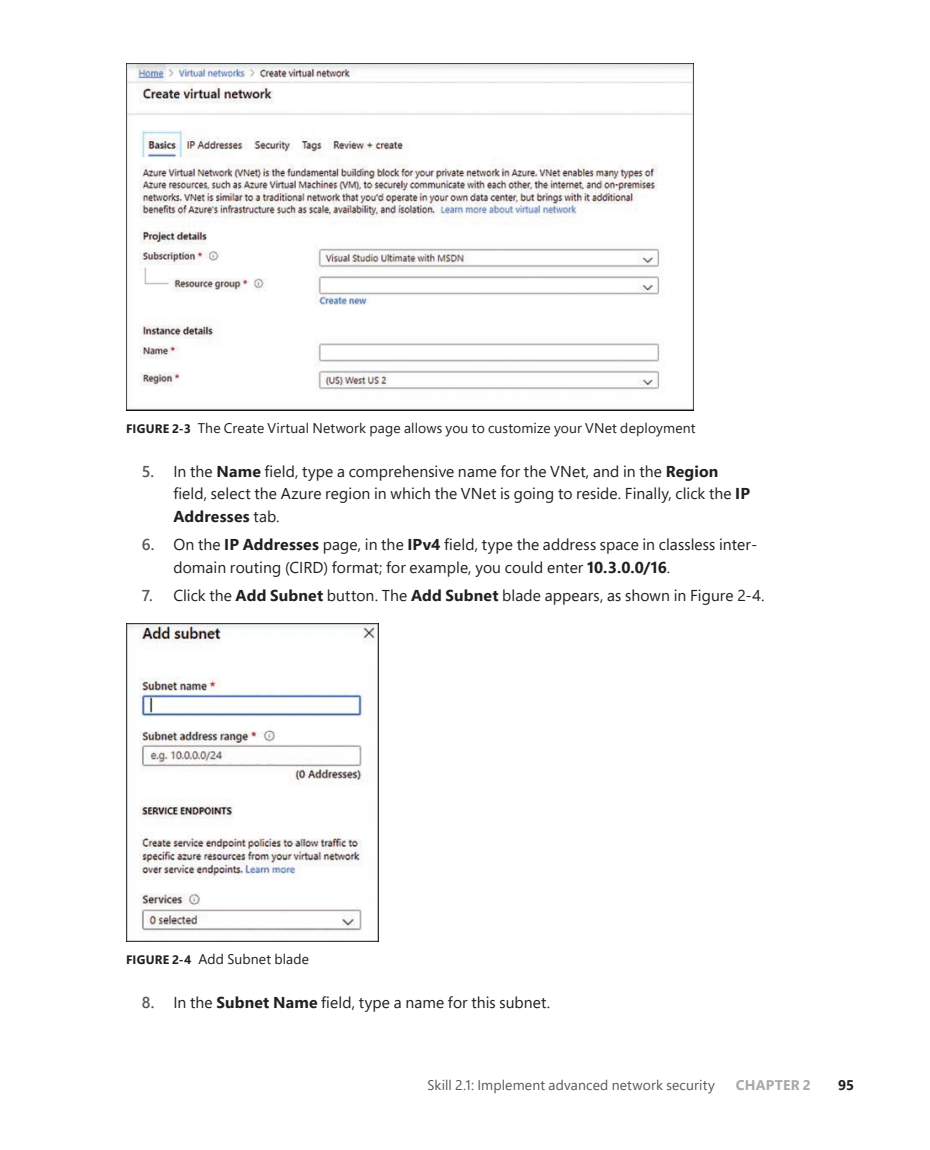
<style>
.page{position:relative;width:930px;height:1150px;background:#fff}
.page>*{position:absolute;margin:0;border:0;box-sizing:border-box;transform-origin:0 0}
.t1{font:15.75px/22.8px "Segoe Pro";letter-spacing:.005em;color:#231f20}
.t2{font:14px "Segoe Pro";letter-spacing:.01em;color:#231f20}
.t3{font:14px "Segoe Pro";letter-spacing:.015em;color:#57585a}
.t4{font:700 14px "Segoe Pro";letter-spacing:.015em;color:#a8a9ad}
.t5{font:700 14px "Segoe Pro";color:#231f20}
.s1{font-weight:700;font-size:12.25px}
.s2{font-weight:600;color:#57585a}
.s3{font-weight:700}
</style>
<div class="page">
<img style="left:126px;top:63px;width:567px;height:347px">
<img style="left:126px;top:624px;width:252px;height:317px">
<p class="t2" style="left:126px;top:418px;width:571px"><span class="s1">FIGURE 2-3</span> The Create Virtual Network page allows you to customize your VNet deployment</p>
<p class="t1" style="left:173px;top:459px;width:578px;text-indent:-32px"><span class="s2">5.</span> In the <span class="s3">Name</span> field, type a comprehensive name for the VNet, and in the <span class="s3">Region </span>field, select the Azure region in which the VNet is going to reside. Finally, click the <span class="s3">IP<br>Addresses</span> tab.</p>
<p class="t1" style="left:173px;top:533px;width:585px;text-indent:-32px"><span class="s2">6.</span> On the <span class="s3">IP Addresses</span> page, in the <span class="s3">IPv4</span> field, type the address space in classless inter&shy;domain routing (CIRD) format; for example, you could enter <span class="s3">10.3.0.0/16</span>.</p>
<p class="t1" style="left:142px;top:584px;width:624px"><span class="s2">7.</span> Click the <span class="s3">Add Subnet</span> button. The <span class="s3">Add Subnet</span> blade appears, as shown in Figure 2-4.</p>
<p class="t2" style="left:126px;top:949px;width:184px"><span class="s1">FIGURE 2-4</span> Add Subnet blade</p>
<p class="t1" style="left:142px;top:990px;width:410px"><span class="s2">8.</span> In the <span class="s3">Subnet Name</span> field, type a name for this subnet.</p>
<p class="t3" style="left:427px;top:1075px;width:289px">Skill 2.1: Implement advanced network security</p>
<p class="t4" style="left:735px;top:1074px;width:77px">CHAPTER 2</p>
<p class="t5" style="left:837px;top:1074px;width:18px">95</p>
</div>
